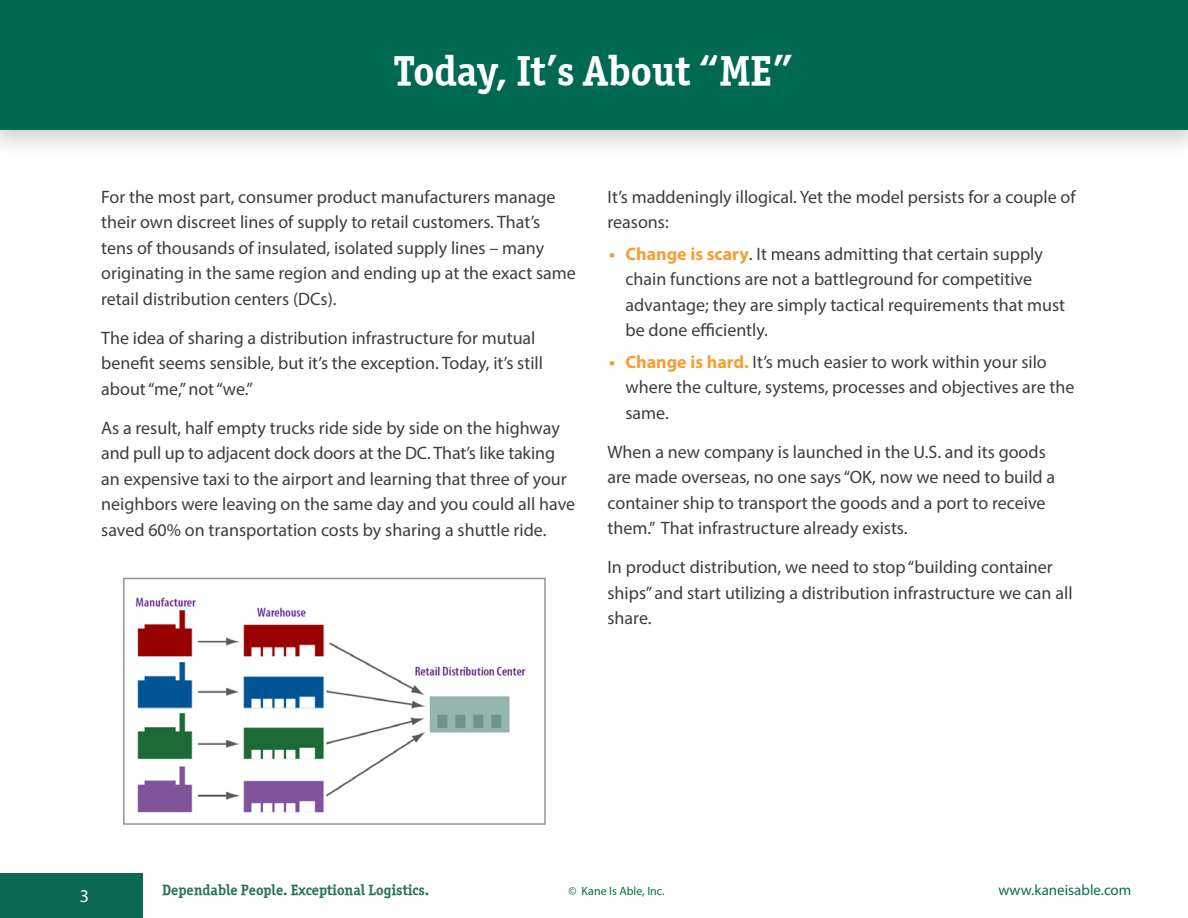
<style>
.page{position:relative;width:1188px;height:918px;background:#fff}
.page>*{position:absolute;margin:0;border:0;box-sizing:border-box;transform-origin:0 0}
.t1{font:42px "Officina Serif OSITCTT Bold";color:#fff}
.text{font:18px/25.5px "Myriad Pro";color:#3e3e3f}
.t2{font:18px "Myriad Pro";color:#fff}
.t3{font:15px "Officina Serif OSITCTT Bold";color:#2a735f}
.t4{font:15px "Myriad Pro";color:#0c6a53}
.t5{font:12px "Myriad Pro";color:#00713d}
.s1{font-weight:700;color:#f79e34}
</style>
<div class="page">
<div style="left:0;top:874px;width:143px;height:44px;background:#0c6a53"></div>
<div style="left:0;top:0;width:1188px;height:158px;background:#231f20;opacity:.2"></div>
<div style="left:0;top:0;width:1188px;height:129px;background:#006951"></div>
<img style="left:135px;top:597px;width:391px;height:216px">
<div style="left:123px;top:578px;width:423px;height:247px;border:2px solid #939598"></div>
<p class="t1" style="left:395px;top:44px;width:400px">Today, It’s About “ME”</p>
<p class="text" style="left:101px;top:183px;width:476px">For the most part, consumer product manufacturers manage their own discreet lines of supply to retail customers. That’s tens of thousands of insulated, isolated supply lines – many originating in the same region and ending up at the exact same retail distribution centers (DCs).</p>
<p class="text" style="left:101px;top:324px;width:443px">The idea of sharing a distribution infrastructure for mutual benefit seems sensible, but it’s the exception. Today, it’s still about “me,” not “we.”</p>
<p class="text" style="left:101px;top:414px;width:476px">As a result, half empty trucks ride side by side on the highway and pull up to adjacent dock doors at the DC. That’s like taking an expensive taxi to the airport and learning that three of your neighbors were leaving on the same day and you could all have saved 60% on transportation costs by sharing a shuttle ride.</p>
<p class="text" style="left:608px;top:183px;width:470px">It’s maddeningly illogical. Yet the model persists for a couple of reasons:</p>
<p class="text" style="left:626px;top:240px;width:441px;text-indent:-16px"><span class="s1">• Change is scary</span>. It means admitting that certain supply chain functions are not a battleground for competitive advantage; they are simply tactical requirements that must be done efficiently.</p>
<p class="text" style="left:626px;top:348px;width:450px;text-indent:-16px"><span class="s1">• Change is hard.</span> It’s much easier to work within your silo where the culture, systems, processes and objectives are the same.</p>
<p class="text" style="left:608px;top:438px;width:449px">When a new company is launched in the U.S. and its goods are made overseas, no one says “OK, now we need to build a container ship to transport the goods and a port to receive them.” That infrastructure already exists.</p>
<p class="text" style="left:608px;top:554px;width:467px">In product distribution, we need to stop “building container ships” and start utilizing a distribution infrastructure we can all share.</p>
<p class="t2" style="left:80px;top:885px;width:11px">3</p>
<p class="t3" style="left:162px;top:880px;width:269px">Dependable People. Exceptional Logistics.</p>
<p class="t5" style="left:568px;top:883px;width:98px">© Kane Is Able, Inc.</p>
<p class="t4" style="left:998px;top:880px;width:134px">www.kaneisable.com</p>
</div>
